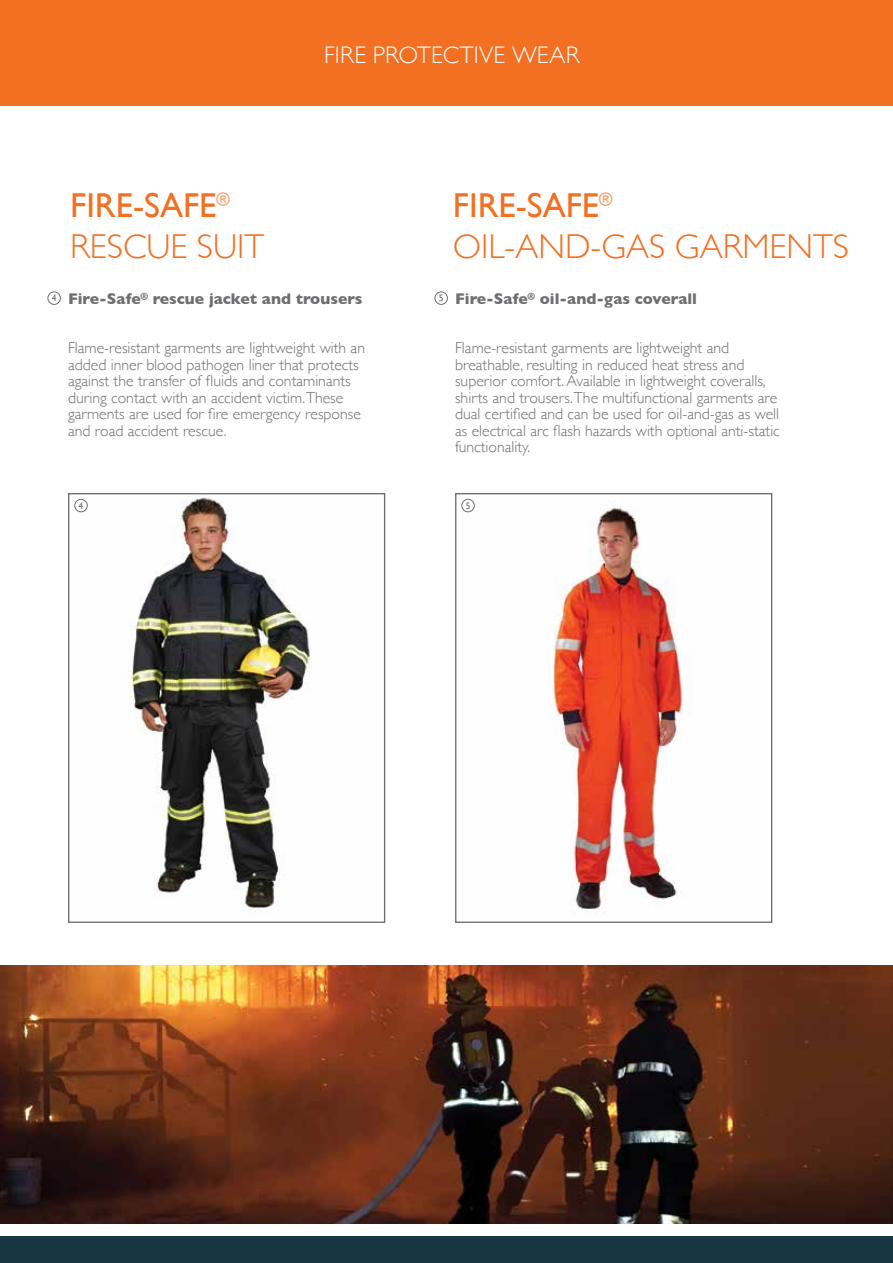
<style>
.page{position:relative;width:893px;height:1263px;background:#fff}
.page>*{position:absolute;margin:0;border:0;box-sizing:border-box;transform-origin:0 0}
.t1{font:300 34.5px/40.5px "Gill Sans";color:#f36f21}
.t2{font:300 24px "Gill Sans";letter-spacing:.01em;color:#fff}
.t3{font:300 15.75px/16.5px "Gill Sans";color:#6d6e71}
.t4{font:700 15.75px "Gill Sans";color:#6d6e71}
.t5{font:9.45px "Gill Sans";color:#6d6e71}
.s1{font-weight:400}
</style>
<div class="page">
<div style="left:0;top:0;width:893px;height:105px;background:#f36f21"></div>
<div style="left:0;top:1236px;width:893px;height:27px;background:#183642"></div>
<img style="left:0;top:965px;width:893px;height:258px">
<div style="left:47px;top:291px;width:14px;height:14px;border:1px solid #6d6e71;border-radius:50%"></div>
<div style="left:434px;top:291px;width:14px;height:14px;border:1px solid #6d6e71;border-radius:50%"></div>
<img style="left:76px;top:496px;width:235px;height:416px">
<div style="left:68px;top:493px;width:317px;height:430px;border:1px solid #6d6e71"></div>
<img style="left:468px;top:498px;width:224px;height:415px">
<div style="left:455px;top:493px;width:317px;height:430px;border:1px solid #6d6e71"></div>
<div style="left:74px;top:499px;width:14px;height:13px;border:1px solid #6d6e71;border-radius:50%"></div>
<div style="left:461px;top:499px;width:14px;height:13px;border:1px solid #6d6e71;border-radius:50%"></div>
<h2 class="t2" style="left:324px;top:36px;width:257px">FIRE PROTECTIVE WEAR</h2>
<h1 class="t1" style="left:70px;top:184px;width:195px"><span class="s1">FIRE-SAFE</span><sup>®<br></sup>RESCUE SUIT</h1>
<h1 class="t1" style="left:453px;top:184px;width:398px"><span class="s1">FIRE-SAFE</span><sup>®<br></sup>OIL-AND-GAS GARMENTS</h1>
<p class="t4" style="left:68px;top:286px;width:296px">Fire-Safe<sup>®</sup> rescue jacket and trousers</p>
<p class="t3" style="left:68px;top:339px;width:299px">Flame-resistant garments are lightweight with an added inner blood pathogen liner that protects against the transfer of fluids and contaminants during contact with an accident victim.These garments are used for fire emergency response and road accident rescue.</p>
<p class="t5" style="left:52px;top:293px;width:6px">4</p>
<p class="t5" style="left:439px;top:293px;width:6px">5</p>
<p class="t4" style="left:455px;top:286px;width:244px">Fire-Safe<sup>®</sup> oil-and-gas coverall</p>
<p class="t3" style="left:455px;top:339px;width:326px">Flame-resistant garments are lightweight and breathable, resulting in reduced heat stress and superior comfort. Available in lightweight coveralls, shirts and trousers.The multifunctional garments are dual certified and can be used for oil-and-gas as well as electrical arc flash hazards with optional anti-static functionality.</p>
<p class="t5" style="left:79px;top:500px;width:6px">4</p>
<p class="t5" style="left:466px;top:500px;width:6px">5</p>
</div>
